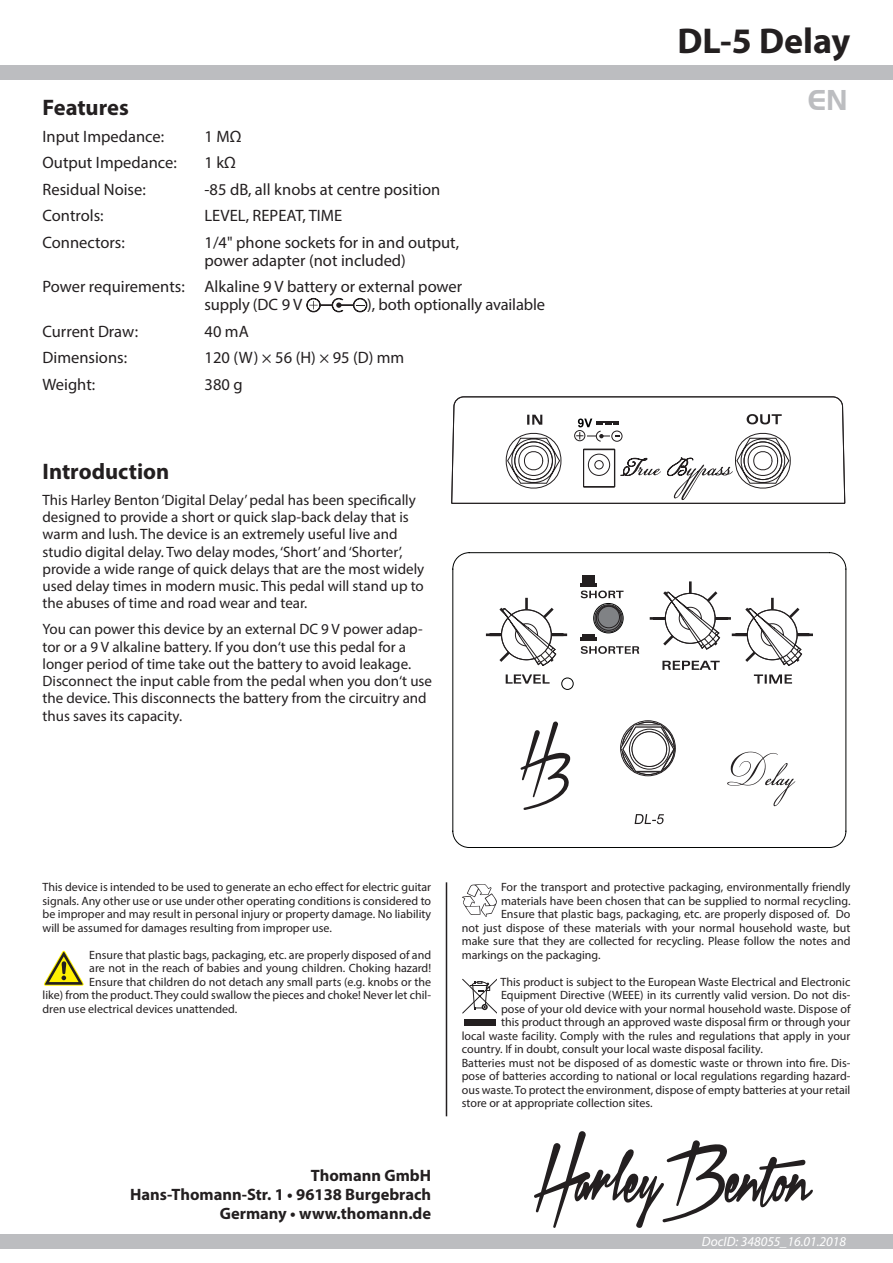
<style>
.page{position:relative;width:893px;height:1263px;background:#fff}
.page>*{position:absolute;margin:0;border:0;box-sizing:border-box;transform-origin:0 0}
.Titel{font:700 36px "Myriad Pro";color:#231f20}
.LK{font:700 30px "Handel Got D";color:#bcbdc0}
.Subhead{font:700 22.5px "Myriad Pro";color:#231f20}
.Body_Text{font:16.5px/18px "Myriad Pro";color:#231f20}
.t1{font:700 16.5px/18.8px "Myriad Pro";color:#231f20;text-align:right}
.Body_Text_10_p{font:15px/17.2px "Myriad Pro";color:#231f20}
.t2{font:italic 13.5px "Myriad Pro";color:#fff}
.Sicherheitshinweis_e{font:12px/13.5px "Myriad Pro";color:#231f20;text-align:justify}
</style>
<div class="page">
<div style="left:0;top:1234px;width:893px;height:15px;background:#bcbdc0"></div>
<div style="left:0;top:65px;width:893px;height:15px;background:#bcbdc0"></div>
<svg style="left:534px;top:1131px;width:279px;height:97px"></svg>
<svg style="left:306px;top:298px;width:61px;height:15px"></svg>
<hr style="left:446px;top:882px;width:1px;height:234px;background:#231f20">
<svg style="left:44px;top:951px;width:40px;height:35px"></svg>
<svg style="left:462px;top:884px;width:35px;height:33px"></svg>
<div style="left:464px;top:1020px;width:32px;height:6px;background:#231f20"></div>
<svg style="left:462px;top:978px;width:35px;height:36px"></svg>
<svg style="left:452px;top:552px;width:394px;height:296px"></svg>
<svg style="left:506px;top:674px;width:44px;height:10px"></svg>
<svg style="left:581px;top:646px;width:58px;height:8px"></svg>
<svg style="left:581px;top:590px;width:43px;height:8px"></svg>
<hr style="left:580px;top:638px;width:17px;height:3px;background:#231f20">
<hr style="left:582px;top:634px;width:13px;height:4px;background:#231f20">
<hr style="left:580px;top:583px;width:17px;height:3px;background:#231f20">
<div style="left:582px;top:575px;width:13px;height:8px;background:#231f20"></div>
<svg style="left:635px;top:814px;width:29px;height:10px"></svg>
<div style="left:622px;top:722px;width:52px;height:53px;border:1px solid #231f20;border-radius:50%"></div>
<svg style="left:620px;top:724px;width:55px;height:48px"></svg>
<div style="left:632px;top:732px;width:35px;height:34px;background:#fff;border-radius:50%"></div>
<div style="left:632px;top:731px;width:35px;height:36px;border:1px solid #231f20;border-radius:50%"></div>
<svg style="left:451px;top:397px;width:394px;height:107px"></svg>
<svg style="left:483px;top:595px;width:87px;height:71px"></svg>
<svg style="left:647px;top:579px;width:169px;height:105px"></svg>
<svg style="left:595px;top:605px;width:27px;height:27px"></svg>
<div style="left:594px;top:604px;width:28px;height:28px;border:1px solid #231f20;border-radius:50%"></div>
<svg style="left:596px;top:606px;width:25px;height:24px"></svg>
<div style="left:596px;top:605px;width:25px;height:26px;border:1px solid #231f20;border-radius:50%"></div>
<div style="left:598px;top:606px;width:21px;height:22px;background:#808285;border-radius:50%"></div>
<div style="left:598px;top:606px;width:22px;height:22px;border:1px solid #231f20;border-radius:50%"></div>
<svg style="left:727px;top:752px;width:68px;height:54px"></svg>
<svg style="left:520px;top:721px;width:51px;height:89px"></svg>
<p class="Titel" style="left:677px;top:17px;width:175px">DL-5 Delay</p>
<p class="Subhead" style="left:43px;top:93px;width:88px">Features</p>
<p class="LK" style="left:808px;top:83px;width:41px">EN</p>
<p class="Body_Text" style="left:43px;top:127px;width:123px">Input Impedance:</p>
<p class="Body_Text" style="left:205px;top:127px;width:38px">1 MΩ</p>
<p class="Body_Text" style="left:43px;top:153px;width:136px">Output Impedance:</p>
<p class="Body_Text" style="left:205px;top:153px;width:33px">1 kΩ</p>
<p class="Body_Text" style="left:43px;top:180px;width:105px">Residual Noise:</p>
<p class="Body_Text" style="left:205px;top:180px;width:237px">-85 dB, all knobs at centre position</p>
<p class="Body_Text" style="left:43px;top:206px;width:63px">Controls:</p>
<p class="Body_Text" style="left:205px;top:206px;width:139px">LEVEL, REPEAT, TIME</p>
<p class="Body_Text" style="left:43px;top:233px;width:84px">Connectors:</p>
<p class="Body_Text" style="left:205px;top:233px;width:256px">1/4" phone sockets for in and output, power adapter (not included)</p>
<p class="Body_Text" style="left:43px;top:277px;width:421px;text-align:center">Power requirements: Alkaline 9 V battery or external power supply (DC 9 V</p>
<p class="Body_Text" style="left:367px;top:295px;width:179px">), both optionally available</p>
<p class="Body_Text" style="left:43px;top:322px;width:97px">Current Draw:</p>
<p class="Body_Text" style="left:205px;top:322px;width:46px">40 mA</p>
<p class="Body_Text" style="left:43px;top:348px;width:86px">Dimensions:</p>
<p class="Body_Text" style="left:205px;top:348px;width:201px">120 (W) × 56 (H) × 95 (D) mm</p>
<p class="Body_Text" style="left:43px;top:375px;width:54px">Weight:</p>
<p class="Body_Text" style="left:205px;top:375px;width:40px">380 g</p>
<p class="Subhead" style="left:43px;top:457px;width:128px">Introduction</p>
<p class="Body_Text_10_p" style="left:43px;top:491px;width:383px">This Harley Benton ‘Digital Delay’ pedal has been specifically designed to provide a short or quick slap-back delay that is warm and lush. The device is an extremely useful live and studio digital delay. Two delay modes, ‘Short’ and ‘Shorter’, provide a wide range of quick delays that are the most widely used delay times in modern music. This pedal will stand up to the abuses of time and road wear and tear.</p>
<p class="Body_Text_10_p" style="left:43px;top:620px;width:391px">You can power this device by an external DC 9 V power adap&shy;tor or a 9 V alkaline battery. If you don‘t use this pedal for a longer period of time take out the battery to avoid leakage.<br>Disconnect the input cable from the pedal when you don‘t use the device. This disconnects the battery from the circuitry and thus saves its capacity.</p>
<p class="Sicherheitshinweis_e" style="left:43px;top:880px;width:390px">This device is intended to be used to generate an echo effect for electric guitar signals. Any other use or use under other operating conditions is considered to be improper and may result in personal injury or property damage. No liability will be assumed for damages resulting from improper use.</p>
<p class="Sicherheitshinweis_e" style="left:89px;top:948px;width:343px">Ensure that plastic bags, packaging, etc. are properly disposed of and</p>
<p class="Sicherheitshinweis_e" style="left:89px;top:961px;width:343px">are not in the reach of babies and young children. Choking hazard!</p>
<p class="Sicherheitshinweis_e" style="left:89px;top:975px;width:343px">Ensure that children do not detach any small parts (e.g. knobs or the</p>
<p class="Sicherheitshinweis_e" style="left:43px;top:988px;width:390px">like) from the product. They could swallow the pieces and choke! Never let chil-</p>
<p class="Sicherheitshinweis_e" style="left:43px;top:1002px;width:196px">dren use electrical devices unattended.</p>
<h3 class="t1" style="left:130px;top:1165px;width:302px">Thomann GmbH<br>Hans-Thomann-Str. 1 • 96138 Burgebrach<br>Germany • www.thomann.de</h3>
<p class="Sicherheitshinweis_e" style="left:501px;top:880px;width:351px">For the transport and protective packaging, environmentally friendly</p>
<p class="Sicherheitshinweis_e" style="left:501px;top:894px;width:351px">materials have been chosen that can be supplied to normal recycling.</p>
<p class="Sicherheitshinweis_e" style="left:501px;top:907px;width:351px">Ensure that plastic bags, packaging, etc. are properly disposed of. Do</p>
<p class="Sicherheitshinweis_e" style="left:462px;top:921px;width:390px">not just dispose of these materials with your normal household waste, but</p>
<p class="Sicherheitshinweis_e" style="left:462px;top:934px;width:390px">make sure that they are collected for recycling. Please follow the notes and</p>
<p class="Sicherheitshinweis_e" style="left:462px;top:948px;width:140px">markings on the packaging.</p>
<p class="Sicherheitshinweis_e" style="left:501px;top:975px;width:351px">This product is subject to the European Waste Electrical and Electronic</p>
<p class="Sicherheitshinweis_e" style="left:501px;top:988px;width:351px">Equipment Directive (WEEE) in its currently valid version. Do not dis-</p>
<p class="Sicherheitshinweis_e" style="left:501px;top:1002px;width:351px">pose of your old device with your normal household waste. Dispose of</p>
<p class="Sicherheitshinweis_e" style="left:501px;top:1015px;width:351px">this product through an approved waste disposal firm or through your</p>
<p class="Sicherheitshinweis_e" style="left:462px;top:1029px;width:390px">local waste facility. Comply with the rules and regulations that apply in your</p>
<p class="Sicherheitshinweis_e" style="left:462px;top:1042px;width:303px">country. If in doubt, consult your local waste disposal facility.</p>
<p class="Sicherheitshinweis_e" style="left:462px;top:1056px;width:390px">Batteries must not be disposed of as domestic waste or thrown into fire. Dis&shy;pose of batteries according to national or local regulations regarding hazard&shy;ous waste. To protect the environment, dispose of empty batteries at your retail store or at appropriate collection sites.</p>
<p class="t2" style="left:702px;top:1233px;width:146px">DocID: 348055_16.01.2018</p>
</div>
